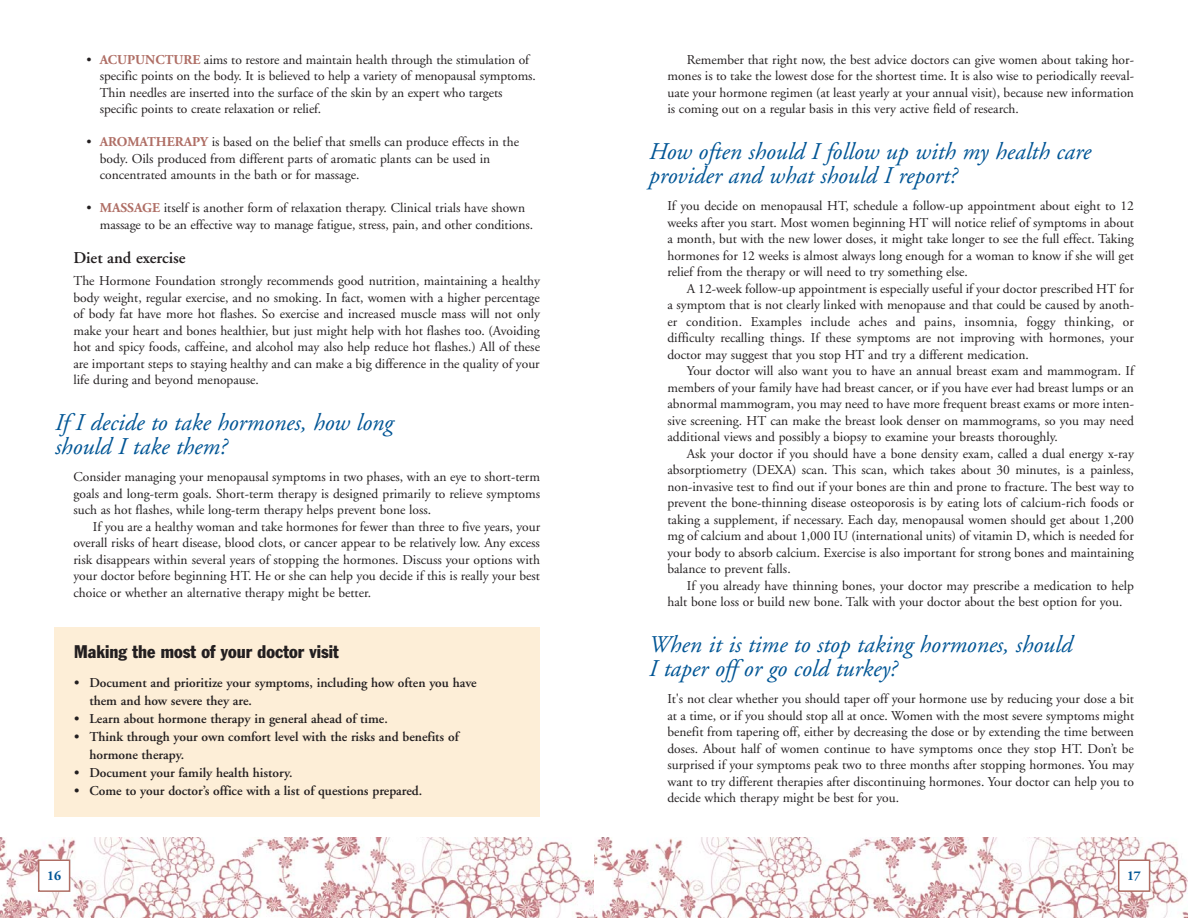
<style>
.page{position:relative;width:1188px;height:918px;background:#fff}
.page>*{position:absolute;margin:0;border:0;box-sizing:border-box;transform-origin:0 0}
.t1{font:italic 24px/24px "Adobe Garamond";color:#005595}
.t2{font:condensed 18px "Franklin Gothic";color:#231f20}
.t3{font:600 16.5px "Adobe Garamond";color:#231f20}
.t4{font:13.5px/16.5px "Adobe Garamond";color:#231f20;text-align:justify}
.t5{font:600 13.5px/18px "Adobe Garamond";color:#231f20}
.t6{font:700 13.5px "Adobe Garamond";color:#005595}
.s1{font-weight:700;color:#af6e65}
</style>
<div class="page">
<img style="left:594px;top:837px;width:594px;height:81px">
<div style="left:1119px;top:861px;width:30px;height:29px;background:#fff"></div>
<div style="left:1118px;top:860px;width:32px;height:32px;border:2px solid #af6e65"></div>
<svg style="left:0;top:837px;width:594px;height:81px"></svg>
<div style="left:39px;top:861px;width:30px;height:29px;background:#fff"></div>
<div style="left:38px;top:860px;width:32px;height:32px;border:2px solid #af6e65"></div>
<div style="left:54px;top:628px;width:486px;height:189px;background:#fdeed7"></div>
<p class="t4" style="left:100px;top:52px;width:438px;text-align:left;text-indent:-13px">• <span class="s1">ACUPUNCTURE</span> aims to restore and maintain health through the stimulation of specific points on the body. It is believed to help a variety of menopausal symptoms.<br>Thin needles are inserted into the surface of the skin by an expert who targets specific points to create relaxation or relief.</p>
<p class="t4" style="left:100px;top:135px;width:421px;text-align:left;text-indent:-13px">• <span class="s1">AROMATHERAPY</span> is based on the belief that smells can produce effects in the body. Oils produced from different parts of aromatic plants can be used in concentrated amounts in the bath or for massage.</p>
<p class="t4" style="left:100px;top:201px;width:435px;text-indent:-13px">• <span class="s1">MASSAGE</span> itself is another form of relaxation therapy. Clinical trials have shown massage to be an effective way to manage fatigue, stress, pain, and other conditions.</p>
<p class="t3" style="left:73px;top:251px;width:114px">Diet and exercise</p>
<p class="t4" style="left:73px;top:274px;width:468px">The Hormone Foundation strongly recommends good nutrition, maintaining a healthy body weight, regular exercise, and no smoking. In fact, women with a higher percentage of body fat have more hot flashes. So exercise and increased muscle mass will not only make your heart and bones healthier, but just might help with hot flashes too. (Avoiding hot and spicy foods, caffeine, and alcohol may also help reduce hot flashes.) All of these are important steps to staying healthy and can make a big difference in the quality of your life during and beyond menopause.</p>
<h1 class="t1" style="left:54px;top:412px;width:340px">If I decide to take hormones, how long should I take them?</h1>
<p class="t4" style="left:73px;top:470px;width:468px">Consider managing your menopausal symptoms in two phases, with an eye to short-term goals and long-term goals. Short-term therapy is designed primarily to relieve symptoms such as hot flashes, while long-term therapy helps prevent bone loss.</p>
<p class="t4" style="left:73px;top:519px;width:468px;text-indent:19px">If you are a healthy woman and take hormones for fewer than three to five years, your overall risks of heart disease, blood clots, or cancer appear to be relatively low. Any excess risk disappears within several years of stopping the hormones. Discuss your options with your doctor before beginning HT. He or she can help you decide if this is really your best choice or whether an alternative therapy might be better.</p>
<h2 class="t2" style="left:74px;top:645px;width:266px">Making the most of your doctor visit</h2>
<p class="t5" style="left:89px;top:675px;width:389px;text-indent:-15px">• Document and prioritize your symptoms, including how often you have them and how severe they are.</p>
<p class="t5" style="left:74px;top:711px;width:315px">• Learn about hormone therapy in general ahead of time.</p>
<p class="t5" style="left:89px;top:729px;width:371px;text-indent:-15px">• Think through your own comfort level with the risks and benefits of hormone therapy.</p>
<p class="t5" style="left:74px;top:765px;width:220px">• Document your family health history.</p>
<p class="t5" style="left:74px;top:783px;width:350px">• Come to your doctor’s office with a list of questions prepared.</p>
<p class="t4" style="left:667px;top:52px;width:468px;text-indent:19px">Remember that right now, the best advice doctors can give women about taking hor&shy;mones is to take the lowest dose for the shortest time. It is also wise to periodically reeval&shy;uate your hormone regimen (at least yearly at your annual visit), because new information is coming out on a regular basis in this very active field of research.</p>
<h1 class="t1" style="left:648px;top:141px;width:444px">How often should I follow up with my health care provider and what should I report?</h1>
<p class="t4" style="left:667px;top:199px;width:468px">If you decide on menopausal HT, schedule a follow-up appointment about eight to 12 weeks after you start. Most women beginning HT will notice relief of symptoms in about a month, but with the new lower doses, it might take longer to see the full effect. Taking hormones for 12 weeks is almost always long enough for a woman to know if she will get relief from the therapy or will need to try something else.</p>
<p class="t4" style="left:667px;top:281px;width:468px;text-indent:19px">A 12-week follow-up appointment is especially useful if your doctor prescribed HT for a symptom that is not clearly linked with menopause and that could be caused by anoth&shy;er condition. Examples include aches and pains, insomnia, foggy thinking, or difficulty recalling things. If these symptoms are not improving with hormones, your doctor may suggest that you stop HT and try a different medication.</p>
<p class="t4" style="left:667px;top:364px;width:468px;text-indent:19px">Your doctor will also want you to have an annual breast exam and mammogram. If members of your family have had breast cancer, or if you have ever had breast lumps or an abnormal mammogram, you may need to have more frequent breast exams or more inten&shy;sive screening. HT can make the breast look denser on mammograms, so you may need additional views and possibly a biopsy to examine your breasts thoroughly.</p>
<p class="t4" style="left:667px;top:446px;width:468px;text-indent:19px">Ask your doctor if you should have a bone density exam, called a dual energy x-ray absorptiometry (DEXA) scan. This scan, which takes about 30 minutes, is a painless, non-invasive test to find out if your bones are thin and prone to fracture. The best way to prevent the bone-thinning disease osteoporosis is by eating lots of calcium-rich foods or taking a supplement, if necessary. Each day, menopausal women should get about 1,200 mg of calcium and about 1,000 IU (international units) of vitamin D, which is needed for your body to absorb calcium. Exercise is also important for strong bones and maintaining balance to prevent falls.</p>
<p class="t4" style="left:667px;top:578px;width:468px;text-indent:19px">If you already have thinning bones, your doctor may prescribe a medication to help halt bone loss or build new bone. Talk with your doctor about the best option for you.</p>
<h1 class="t1" style="left:648px;top:634px;width:425px">When it is time to stop taking hormones, should<br>I taper off or go cold turkey?</h1>
<p class="t4" style="left:667px;top:692px;width:468px">It's not clear whether you should taper off your hormone use by reducing your dose a bit at a time, or if you should stop all at once. Women with the most severe symptoms might benefit from tapering off, either by decreasing the dose or by extending the time between doses. About half of women continue to have symptoms once they stop HT. Don’t be surprised if your symptoms peak two to three months after stopping hormones. You may want to try different therapies after discontinuing hormones. Your doctor can help you to decide which therapy might be best for you.</p>
<p class="t6" style="left:47px;top:870px;width:15px">16</p>
<p class="t6" style="left:1127px;top:870px;width:15px">17</p>
</div>
